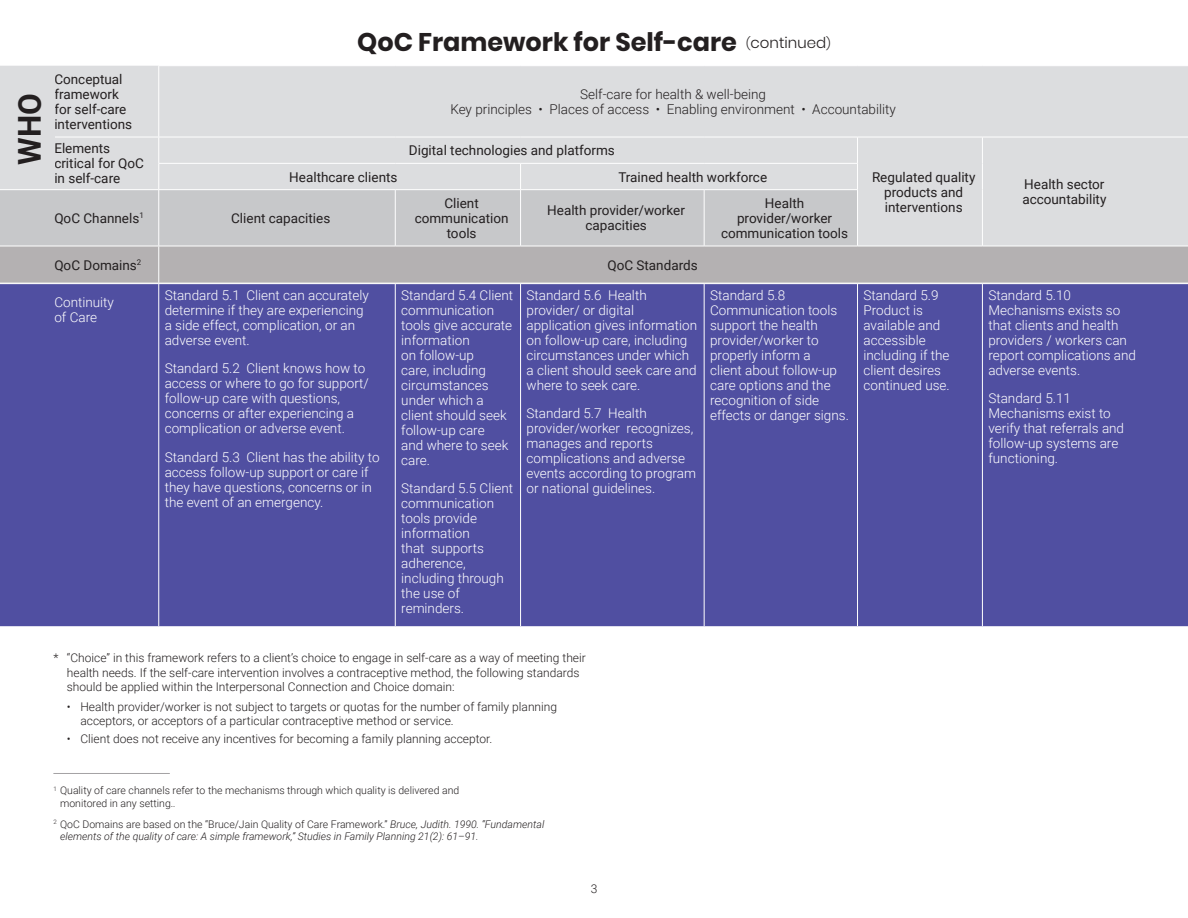
<style>
.page{position:relative;width:1188px;height:918px;background:#fff}
.page>*{position:absolute;margin:0;border:0;box-sizing:border-box;transform-origin:0 0}
.Body{font:700 31.5px "Roboto";color:#231f20}
.Heading_1{font:700 25.5px "Poppins";color:#231f20}
.Body-2{font:300 13.5px/15px "Roboto";color:#fff}
.Body-3{font:13.5px/15px "Roboto";color:#231f20;text-align:center}
.Body-4{font:300 13.5px "Roboto";color:#231f20}
.Notes{font:300 12px/14.4px "Roboto";color:#231f20}
.Footnote{font:italic 300 10.5px/12.6px "Roboto";color:#231f20}
.Footnote-2{font:300 10.5px/12.6px "Roboto";color:#231f20}
.s1{font-weight:300;font-size:12px}
.s2{font-weight:300;font-size:15px}
.s3{font-style:italic}
.s4{font-style:normal}
</style>
<div class="page">
<hr style="left:53px;top:773px;width:117px;height:1px;background:#a5a3a5">
<div style="left:0;top:284px;width:1188px;height:342px;background:#504fa1"></div>
<hr style="left:158px;top:284px;width:1px;height:342px;background:#fff">
<hr style="left:395px;top:284px;width:1px;height:342px;background:#fff">
<hr style="left:520px;top:284px;width:1px;height:342px;background:#fff">
<hr style="left:704px;top:284px;width:1px;height:342px;background:#fff">
<hr style="left:857px;top:284px;width:1px;height:342px;background:#fff">
<hr style="left:982px;top:284px;width:1px;height:342px;background:#fff">
<div style="left:0;top:66px;width:1188px;height:180px;background:#dcdddf"></div>
<div style="left:0;top:190px;width:857px;height:56px;background:#c7c8ca"></div>
<div style="left:0;top:247px;width:1188px;height:36px;background:#b4b1b2"></div>
<hr style="left:158px;top:66px;width:1px;height:71px;background:#fff">
<hr style="left:0;top:137px;width:159px;height:1px;background:#fff">
<hr style="left:159px;top:137px;width:236px;height:1px;background:#fff">
<hr style="left:395px;top:137px;width:126px;height:1px;background:#fff">
<hr style="left:521px;top:137px;width:183px;height:1px;background:#fff">
<hr style="left:704px;top:137px;width:154px;height:1px;background:#fff">
<hr style="left:858px;top:137px;width:124px;height:1px;background:#fff">
<hr style="left:982px;top:137px;width:206px;height:1px;background:#fff">
<hr style="left:158px;top:163px;width:237px;height:1px;background:#fff">
<svg style="left:158px;top:137px;width:1px;height:52px"></svg>
<hr style="left:395px;top:163px;width:126px;height:1px;background:#fff">
<hr style="left:521px;top:163px;width:183px;height:1px;background:#fff">
<svg style="left:520px;top:164px;width:1px;height:25px"></svg>
<hr style="left:704px;top:163px;width:154px;height:1px;background:#fff">
<svg style="left:857px;top:138px;width:1px;height:51px"></svg>
<svg style="left:982px;top:138px;width:1px;height:52px"></svg>
<hr style="left:0;top:189px;width:159px;height:1px;background:#fff">
<hr style="left:159px;top:189px;width:236px;height:1px;background:#fff">
<hr style="left:158px;top:190px;width:1px;height:56px;background:#fff">
<hr style="left:395px;top:189px;width:126px;height:1px;background:#fff">
<hr style="left:395px;top:190px;width:1px;height:56px;background:#fff">
<hr style="left:521px;top:189px;width:183px;height:1px;background:#fff">
<hr style="left:520px;top:190px;width:1px;height:56px;background:#fff">
<hr style="left:704px;top:189px;width:154px;height:1px;background:#fff">
<hr style="left:704px;top:190px;width:1px;height:56px;background:#fff">
<hr style="left:857px;top:190px;width:1px;height:56px;background:#fff">
<hr style="left:982px;top:190px;width:1px;height:56px;background:#fff">
<hr style="left:158px;top:246px;width:1px;height:37px;background:#fff">
<div style="left:0;top:73px;width:54px;height:112px;background:#dcdddf"></div>
<p class="Body" style="left:7px;top:165px;width:73px;rotate:-90deg">WHO</p>
<p class="Body-3" style="left:54px;top:71px;width:79px;text-align:left">Conceptual framework for self-care interventions</p>
<p class="Heading_1" style="left:357px;top:27px;width:475px">QoC Framework for Self-care <span class="s1">(</span><span class="s2">continued</span><span class="s1">)</span></p>
<p class="Body-4" style="left:580px;top:85px;width:187px">Self-care for health &amp; well-being</p>
<p class="Body-4" style="left:450px;top:100px;width:447px">Key principles • Places of access • Enabling environment • Accountability</p>
<p class="Body-3" style="left:54px;top:141px;width:91px;text-align:left">Elements critical for QoC in self-care</p>
<p class="Body-3" style="left:409px;top:142px;width:207px">Digital technologies and platforms</p>
<p class="Body-3" style="left:289px;top:169px;width:110px">Healthcare clients</p>
<p class="Body-3" style="left:618px;top:169px;width:150px">Trained health workforce</p>
<p class="Body-3" style="left:54px;top:210px;width:91px">QoC Channels<sup>1</sup></p>
<p class="Body-3" style="left:231px;top:210px;width:101px">Client capacities</p>
<p class="Body-3" style="left:415px;top:195px;width:95px">Client communication tools</p>
<p class="Body-3" style="left:547px;top:203px;width:139px">Health provider/worker capacities</p>
<p class="Body-3" style="left:721px;top:195px;width:129px">Health provider/worker communication tools</p>
<p class="Body-3" style="left:54px;top:257px;width:88px">QoC Domains<sup>2</sup></p>
<p class="Body-3" style="left:607px;top:257px;width:92px">QoC Standards</p>
<p class="Body-3" style="left:872px;top:169px;width:105px">Regulated quality products and interventions</p>
<p class="Body-3" style="left:1022px;top:176px;width:86px;text-align:left">Health sector accountability</p>
<p class="Body-2" style="left:54px;top:294px;width:61px">Continuity of Care</p>
<p class="Body-2" style="left:165px;top:287px;width:206px">Standard 5.1 Client can accurately determine if they are experiencing a side effect, complication, or an adverse event.</p>
<p class="Body-2" style="left:165px;top:360px;width:206px">Standard 5.2 Client knows how to access or where to go for support/ follow-up care with questions, concerns or after experiencing a complication or adverse event.</p>
<p class="Body-2" style="left:165px;top:449px;width:216px">Standard 5.3 Client has the ability to access follow-up support or care if they have questions, concerns or in the event of an emergency.</p>
<p class="Body-2" style="left:401px;top:287px;width:113px">Standard 5.4 Client communication tools give accurate information<br>on follow-up<br>care, including circumstances under which a client should seek follow-up care<br>and where to seek care.</p>
<p class="Body-2" style="left:401px;top:480px;width:113px">Standard 5.5 Client communication tools provide information<br>that supports adherence, including through the use of reminders.</p>
<p class="Body-2" style="left:527px;top:287px;width:172px">Standard 5.6 Health provider/ or digital application gives information on follow-up care, including circumstances under which a client should seek care and where to seek care.</p>
<p class="Body-2" style="left:527px;top:405px;width:171px">Standard 5.7 Health provider/worker recognizes, manages and reports complications and adverse events according to program or national guidelines.</p>
<p class="Body-2" style="left:710px;top:287px;width:140px">Standard 5.8<br>Communication tools support the health provider/worker to properly inform a<br>client about follow-up care options and the recognition of side effects or danger signs.</p>
<p class="Body-2" style="left:864px;top:287px;width:88px">Standard 5.9<br>Product is available and accessible including if the client desires continued use.</p>
<p class="Body-2" style="left:988px;top:287px;width:149px">Standard 5.10<br>Mechanisms exists so that clients and health providers / workers can report complications and adverse events.</p>
<p class="Body-2" style="left:988px;top:390px;width:137px">Standard 5.11<br>Mechanisms exist to verify that referrals and follow-up systems are functioning.</p>
<p class="Notes" style="left:67px;top:650px;width:520px;text-indent:-14px">* “Choice” in this framework refers to a client’s choice to engage in self-care as a way of meeting their health needs. If the self-care intervention involves a contraceptive method, the following standards should be applied within the Interpersonal Connection and Choice domain:</p>
<p class="Notes" style="left:80px;top:699px;width:478px;text-indent:-14px">• Health provider/worker is not subject to targets or quotas for the number of family planning acceptors, or acceptors of a particular contraceptive method or service.</p>
<p class="Notes" style="left:67px;top:731px;width:427px">• Client does not receive any incentives for becoming a family planning acceptor.</p>
<p class="Footnote-2" style="left:60px;top:784px;width:401px;text-indent:-7px"><sup>1</sup> Quality of care channels refer to the mechanisms through which quality is delivered and monitored in any setting.<span class="s3">.</span></p>
<p class="Footnote" style="left:60px;top:817px;width:486px;text-indent:-7px"><sup>2</sup> <span class="s4">QoC Domains are based on the “Bruce/Jain Quality of Care Framework.”</span> Bruce, Judith. 1990. “Fundamental elements of the quality of care: A simple framework,” Studies in Family Planning 21(2): 61–91.</p>
<p class="Notes" style="left:591px;top:881px;width:8px">3</p>
</div>
